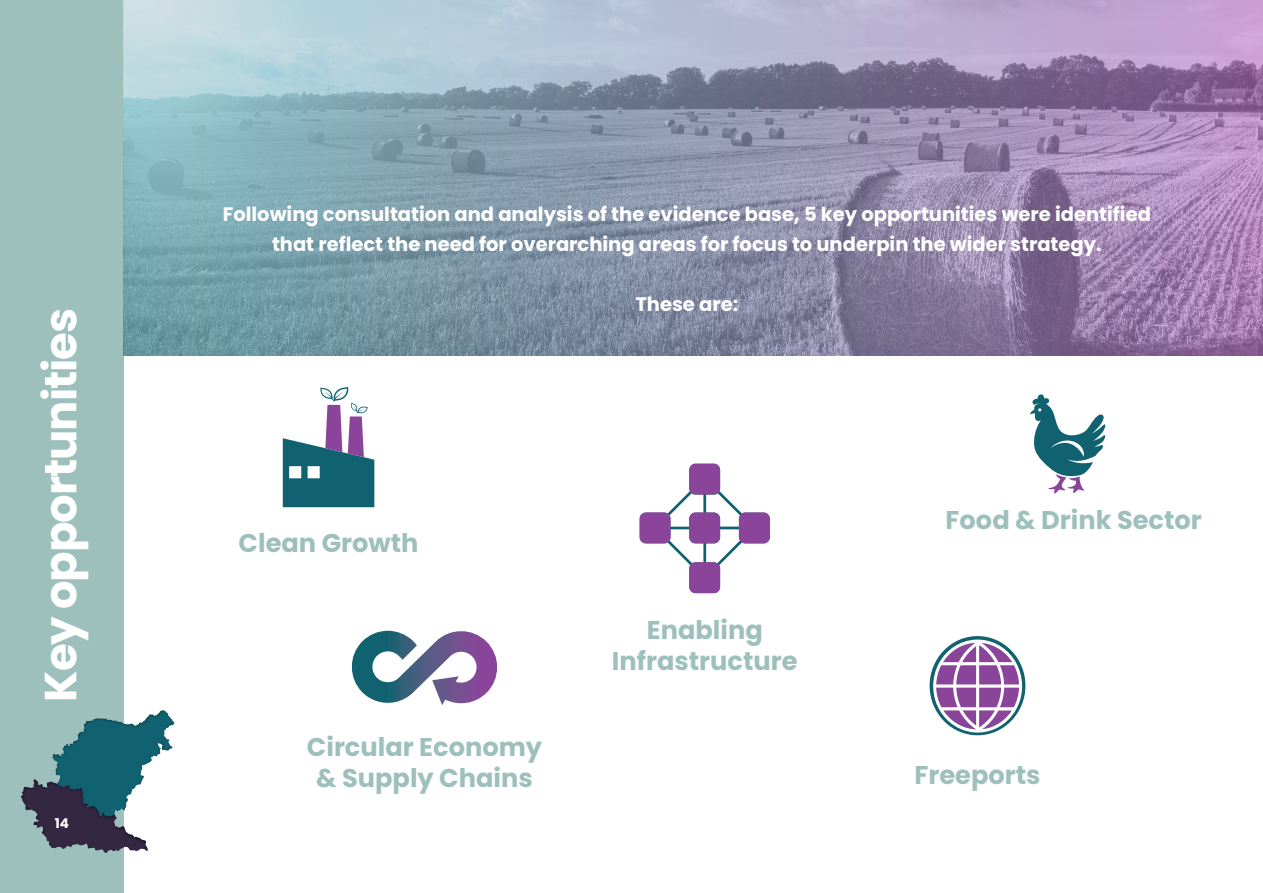
<style>
.page{position:relative;width:1263px;height:893px;background:#fff}
.page>*{position:absolute;margin:0;border:0;box-sizing:border-box;transform-origin:0 0}
.t1{font:700 45px "Poppins";letter-spacing:-.025em;color:#fff}
.t2{font:700 25.65px/30.8px "Poppins";color:#9dc0bd;text-align:center}
.t3{font:700 19.5px/30px "Poppins";color:#fff;text-align:center}
.t4{font:700 13.5px "Poppins";color:#fff}
</style>
<div class="page">
<div style="left:0;top:0;width:124px;height:893px;background:#9dc0bd"></div>
<svg style="left:52px;top:710px;width:122px;height:68px"></svg>
<div style="left:20px;top:778px;width:129px;height:75px;background:#231f20;opacity:.71"></div>
<img style="left:123px;top:0;width:1140px;height:355px">
<svg style="left:351px;top:630px;width:146px;height:75px"></svg>
<div style="left:930px;top:636px;width:95px;height:99px;border:6px solid #106270;border-radius:50%"></div>
<svg style="left:933px;top:640px;width:89px;height:92px"></svg>
<svg style="left:283px;top:387px;width:91px;height:120px"></svg>
<svg style="left:642px;top:466px;width:128px;height:127px"></svg>
<div style="left:689px;top:463px;width:31px;height:32px;background:#8a459a;border-radius:6px"></div>
<div style="left:689px;top:512px;width:31px;height:31px;background:#8a459a;border-radius:6px"></div>
<div style="left:689px;top:562px;width:31px;height:31px;background:#8a459a;border-radius:6px"></div>
<div style="left:639px;top:512px;width:32px;height:31px;background:#8a459a;border-radius:6px"></div>
<div style="left:739px;top:512px;width:31px;height:31px;background:#8a459a;border-radius:6px"></div>
<svg style="left:1030px;top:394px;width:76px;height:99px"></svg>
<p class="t1" style="left:35px;top:702px;width:395px;rotate:-90deg">Key opportunities</p>
<p class="t4" style="left:55px;top:815px;width:16px">14</p>
<p class="t3" style="left:223px;top:200px;width:930px">Following consultation and analysis of the evidence base, 5 key opportunities were identified that reflect the need for overarching areas for focus to underpin the wider strategy.</p>
<p class="t3" style="left:635px;top:290px;width:104px">These are:</p>
<p class="t2" style="left:239px;top:528px;width:181px">Clean Growth</p>
<p class="t2" style="left:307px;top:731px;width:237px">Circular Economy &amp; Supply Chains</p>
<p class="t2" style="left:612px;top:615px;width:187px">Enabling<br>Infrastructure</p>
<p class="t2" style="left:945px;top:504px;width:258px">Food &amp; Drink Sector</p>
<p class="t2" style="left:914px;top:759px;width:128px">Freeports</p>
</div>
